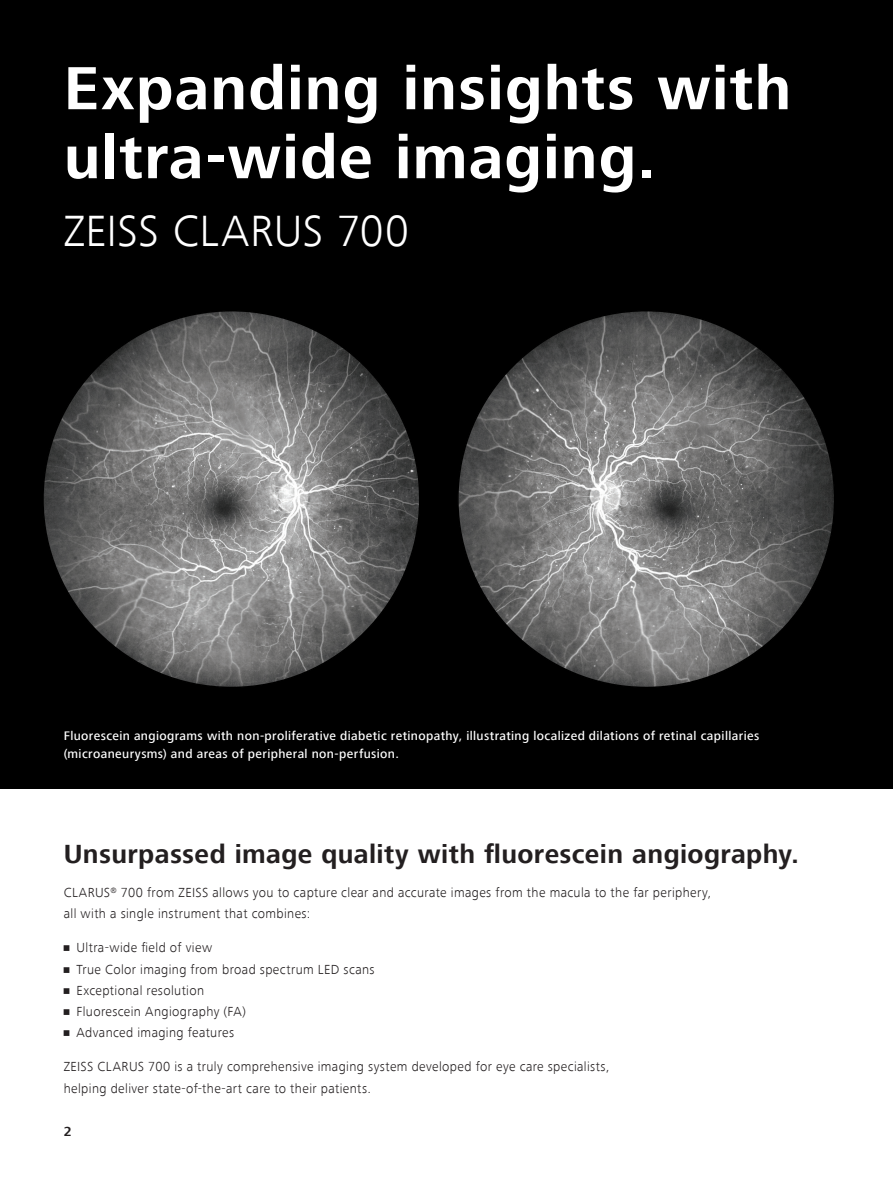
<style>
.page{position:relative;width:893px;height:1178px;background:#fff}
.page>*{position:absolute;margin:0;border:0;box-sizing:border-box;transform-origin:0 0}
.Headline_42pt_46pt_w{font:700 63px/69px "ZEISS Frutiger Next W1 G";letter-spacing:.02em;color:#fff}
.Headline_42pt_46pt_w-2{font:300 45px "ZEISS Frutiger Next W1 G";letter-spacing:.005em;color:#fff}
.Headline_bold{font:700 27px "ZEISS Frutiger Next W1 G";letter-spacing:.015em;color:#231f20}
.Copy_Space_light{font:300 13.5px/21.1px "ZEISS Frutiger Next W1 G";letter-spacing:.03em;color:#231f20}
.t1{font:700 13.5px "ZEISS Frutiger Next W1 G";color:#231f20}
.Photo_caption_white{font:500 12.75px "ZEISS Frutiger Next W1 G";letter-spacing:.03em;color:#fff}
</style>
<div class="page">
<div style="left:0;top:0;width:893px;height:788px;background:#000"></div>
<img style="left:43px;top:311px;width:377px;height:376px;border-radius:188px">
<img style="left:458px;top:311px;width:377px;height:376px;border-radius:188px">
<p class="Headline_42pt_46pt_w" style="left:64px;top:56px;width:729px">Expanding insights with ultra-wide imaging.</p>
<p class="Headline_42pt_46pt_w-2" style="left:64px;top:205px;width:347px">ZEISS CLARUS 700</p>
<p class="Photo_caption_white" style="left:64px;top:729px;width:697px">Fluorescein angiograms with non-proliferative diabetic retinopathy, illustrating localized dilations of retinal capillaries</p>
<p class="Photo_caption_white" style="left:64px;top:747px;width:337px">(microaneurysms) and areas of peripheral non-perfusion.</p>
<p class="Headline_bold" style="left:64px;top:839px;width:737px">Unsurpassed image quality with fluorescein angiography.</p>
<p class="Copy_Space_light" style="left:64px;top:882px;width:649px">CLARUS<sup>®</sup> 700 from ZEISS allows you to capture clear and accurate images from the macula to the far periphery, all with a single instrument that combines:</p>
<p class="Copy_Space_light" style="left:64px;top:937px;width:150px">• Ultra-wide field of view</p>
<p class="Copy_Space_light" style="left:64px;top:958px;width:312px">• True Color imaging from broad spectrum LED scans</p>
<p class="Copy_Space_light" style="left:64px;top:980px;width:142px">• Exceptional resolution</p>
<p class="Copy_Space_light" style="left:64px;top:1001px;width:184px">• Fluorescein Angiography (FA)</p>
<p class="Copy_Space_light" style="left:64px;top:1022px;width:172px">• Advanced imaging features</p>
<p class="Copy_Space_light" style="left:64px;top:1056px;width:547px">ZEISS CLARUS 700 is a truly comprehensive imaging system developed for eye care specialists, helping deliver state-of-the-art care to their patients.</p>
<p class="t1" style="left:64px;top:1124px;width:9px">2</p>
</div>
